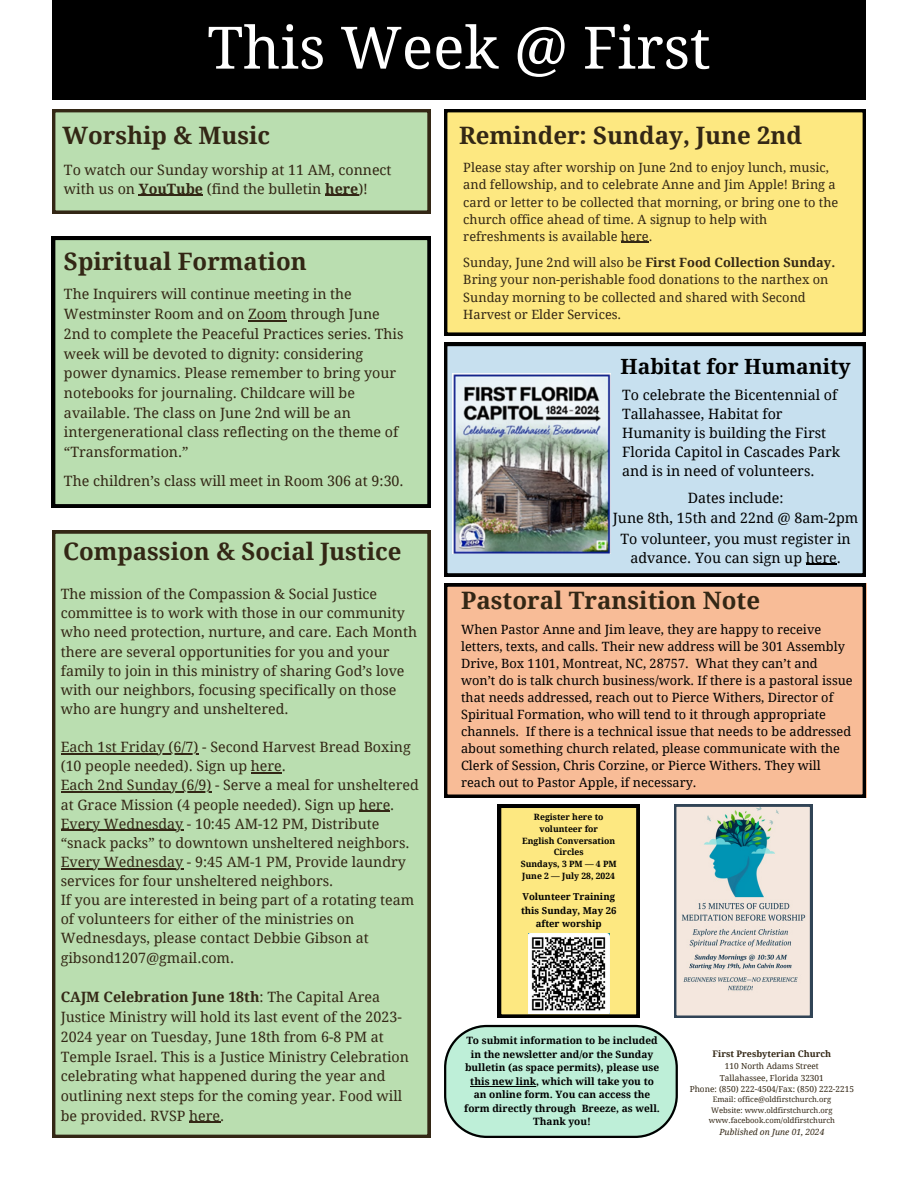
<style>
.page{position:relative;width:918px;height:1188px;background:#fff}
.page>*{position:absolute;margin:0;border:0;box-sizing:border-box;transform-origin:0 0}
.t1{font:58.5px "Droid Serif";color:#fff}
.t2{font:700 24px "Droid Serif";color:#332715}
.t3{font:700 21px "Droid Serif";color:#000}
.t4{font:14.25px/19.2px "Droid Serif";color:#332715}
.t5{font:14.25px/19.2px "Droid Serif";color:#000;text-align:center}
.t6{font:12.75px/17px "Droid Serif";color:#000}
.t7{font:12.75px/17.2px "Droid Serif";color:#332715}
.t8{font:700 10.05px/13.5px "Droid Serif";color:#000;text-align:center}
.t9{font:700 9.6px/13.4px "Droid Serif";color:#000;text-align:center}
.t10{font:700 9px "Droid Serif";color:#332715}
.t11{font:700 8.7px/11.9px "Droid Serif";color:#000;text-align:center}
.t12{font:italic 8.55px "Droid Serif";color:#332715}
.t13{font:8.25px "Droid Serif";color:#332715}
.t14{font:7.65px "Droid Serif";color:#332715}
.s1{font-weight:700}
</style>
<div class="page">
<div style="left:52px;top:0;width:814px;height:99px;background:#000"></div>
<svg style="left:444px;top:1025px;width:234px;height:113px;background:#b8e3cf"></svg>
<hr style="left:470px;top:1086px;width:66px;height:1px;background:#000">
<div style="left:444px;top:109px;width:422px;height:227px;background:#fde881"></div>
<svg style="left:444px;top:343px;width:422px;height:234px;background:#b9d1df"></svg>
<img style="left:452px;top:373px;width:159px;height:180px">
<svg style="left:674px;top:805px;width:138px;height:212px;background:#c5ccc8"></svg>
<svg style="left:498px;top:805px;width:142px;height:212px;background:#e2cf73"></svg>
<img style="left:528px;top:934px;width:82px;height:80px">
<div style="left:52px;top:237px;width:379px;height:270px;background:#badeb0"></div>
<hr style="left:248px;top:320px;width:39px;height:1px;background:#332715">
<div style="left:52px;top:530px;width:379px;height:608px;background:#badeb0"></div>
<hr style="left:61px;top:753px;width:138px;height:1px;background:#332715">
<hr style="left:251px;top:772px;width:31px;height:2px;background:#332715">
<hr style="left:61px;top:792px;width:150px;height:1px;background:#332715">
<hr style="left:359px;top:811px;width:31px;height:1px;background:#332715">
<hr style="left:61px;top:830px;width:122px;height:1px;background:#332715">
<hr style="left:61px;top:868px;width:122px;height:1px;background:#332715">
<hr style="left:189px;top:1122px;width:31px;height:1px;background:#332715">
<svg style="left:52px;top:109px;width:379px;height:105px;background:#aecea2"></svg>
<hr style="left:139px;top:195px;width:64px;height:1px;background:#332715">
<hr style="left:325px;top:195px;width:33px;height:1px;background:#332715">
<div style="left:444px;top:583px;width:422px;height:215px;background:#f8bc97"></div>
<svg style="left:621px;top:242px;width:28px;height:1px"></svg>
<hr style="left:806px;top:564px;width:31px;height:1px;background:#000">
<h1 class="t1" style="left:207px;top:14px;width:505px">This Week @ First</h1>
<p class="t2" style="left:62px;top:122px;width:209px">Worship &amp; Music</p>
<p class="t4" style="left:64px;top:160px;width:329px">To watch our Sunday worship at 11 AM, connect with us on <span class="s1">YouTube</span> (find the bulletin <span class="s1">here</span>)!</p>
<h2 class="t2" style="left:64px;top:248px;width:244px">Spiritual Formation</h2>
<h5 class="t4" style="left:64px;top:285px;width:341px;line-height:19.6px">The Inquirers will continue meeting in the Westminster Room and on Zoom through June 2nd to complete the Peaceful Practices series. This week will be devoted to dignity: considering power dynamics. Please remember to bring your notebooks for journaling. Childcare will be available. The class on June 2nd will be an intergenerational class reflecting on the theme of “Transformation.”</h5>
<h5 class="t4" style="left:64px;top:471px;width:341px">The children’s class will meet in Room 306 at 9:30.</h5>
<p class="t2" style="left:63px;top:538px;width:340px">Compassion &amp; Social Justice</p>
<h3 class="t4" style="left:61px;top:585px;width:358px">The mission of the Compassion &amp; Social Justice committee is to work with those in our community who need protection, nurture, and care. Each Month there are several opportunities for you and your family to join in this ministry of sharing God’s love with our neighbors, focusing specifically on those who are hungry and unsheltered.</h3>
<h4 class="t4" style="left:61px;top:738px;width:352px">Each 1st Friday (6/7) - Second Harvest Bread Boxing (10 people needed). Sign up here.</h4>
<h4 class="t4" style="left:61px;top:776px;width:360px">Each 2nd Sunday (6/9) - Serve a meal for unsheltered at Grace Mission (4 people needed). Sign up here.</h4>
<h4 class="t4" style="left:61px;top:814px;width:350px">Every Wednesday - 10:45 AM-12 PM, Distribute “snack packs” to downtown unsheltered neighbors.</h4>
<h2 class="t4" style="left:61px;top:852px;width:355px">Every Wednesday - 9:45 AM-1 PM, Provide laundry services for four unsheltered neighbors.<br>If you are interested in being part of a rotating team of volunteers for either of the ministries on Wednesdays, please contact Debbie Gibson at gibsond1207@gmail.com.</h2>
<h5 class="t4" style="left:61px;top:988px;width:350px;line-height:19.6px"><span class="s1">CAJM Celebration June 18th</span>: The Capital Area Justice Ministry will hold its last event of the 2023- 2024 year on Tuesday, June 18th from 6-8 PM at Temple Israel. This is a Justice Ministry Celebration celebrating what happened during the year and outlining next steps for the coming year. Food will be provided. RVSP here.</h5>
<h2 class="t2" style="left:459px;top:122px;width:345px">Reminder: Sunday, June 2nd</h2>
<p class="t7" style="left:463px;top:159px;width:377px">Please stay after worship on June 2nd to enjoy lunch, music, and fellowship, and to celebrate Anne and Jim Apple! Bring a card or letter to be collected that morning, or bring one to the church office ahead of time. A signup to help with refreshments is available here.</p>
<p class="t7" style="left:463px;top:254px;width:373px">Sunday, June 2nd will also be <span class="s1">First Food Collection Sunday.<br></span>Bring your non-perishable food donations to the narthex on Sunday morning to be collected and shared with Second Harvest or Elder Services.</p>
<p class="t3" style="left:621px;top:355px;width:232px">Habitat for Humanity</p>
<p class="t5" style="left:622px;top:385px;width:219px;text-align:left">To celebrate the Bicentennial of<br>Tallahassee, Habitat for<br>Humanity is building the First<br>Florida Capitol in Cascades Park and is in need of volunteers.</p>
<p class="t5" style="left:613px;top:489px;width:247px">Dates include:<br>June 8th, 15th and 22nd @ 8am-2pm</p>
<p class="t5" style="left:621px;top:529px;width:232px">To volunteer, you must register in advance. You can sign up here.</p>
<h2 class="t2" style="left:461px;top:587px;width:300px">Pastoral Transition Note</h2>
<p class="t6" style="left:461px;top:621px;width:393px">When Pastor Anne and Jim leave, they are happy to receive letters, texts, and calls. Their new address will be 301 Assembly Drive, Box 1101, Montreat, NC, 28757. What they can’t and won’t do is talk church business/work. If there is a pastoral issue that needs addressed, reach out to Pierce Withers, Director of Spiritual Formation, who will tend to it through appropriate channels. If there is a technical issue that needs to be addressed about something church related, please communicate with the Clerk of Session, Chris Corzine, or Pierce Withers. They will reach out to Pastor Apple, if necessary.</p>
<h4 class="t11" style="left:534px;top:811px;width:71px">Register here to volunteer for</h4>
<h2 class="t11" style="left:522px;top:835px;width:95px">English Conversation<br>Circles</h2>
<h4 class="t11" style="left:521px;top:858px;width:98px">Sundays, 3 PM — 4 PM</h4>
<h4 class="t11" style="left:522px;top:870px;width:94px">June 2 — July 28, 2024</h4>
<h4 class="t9" style="left:521px;top:890px;width:97px">Volunteer Training this Sunday, May 26 after worship</h4>
<h2 class="t8" style="left:464px;top:1034px;width:197px">To submit information to be included in the newsletter and/or the Sunday bulletin (as space permits), please use this new link, which will take you to an online form. You can access the form directly through Breeze, as well.<br>Thank you!</h2>
<p class="t10" style="left:713px;top:1049px;width:120px">First Presbyterian Church</p>
<p class="t13" style="left:725px;top:1062px;width:95px">110 North Adams Street</p>
<h6 class="t13" style="left:720px;top:1073px;width:106px">Tallahassee, Florida 32301</h6>
<p class="t13" style="left:690px;top:1084px;width:166px">Phone: (850) 222-4504/Fax: (850) 222-2215</p>
<p class="t14" style="left:713px;top:1095px;width:120px">Email: office@oldfirstchurch.org</p>
<h6 class="t14" style="left:711px;top:1106px;width:123px">Website: www.oldfirstchurch.org</h6>
<p class="t14" style="left:709px;top:1116px;width:128px">www.facebook.com/oldfirstchurch</p>
<p class="t12" style="left:719px;top:1127px;width:107px">Published on June 01, 2024</p>
</div>
